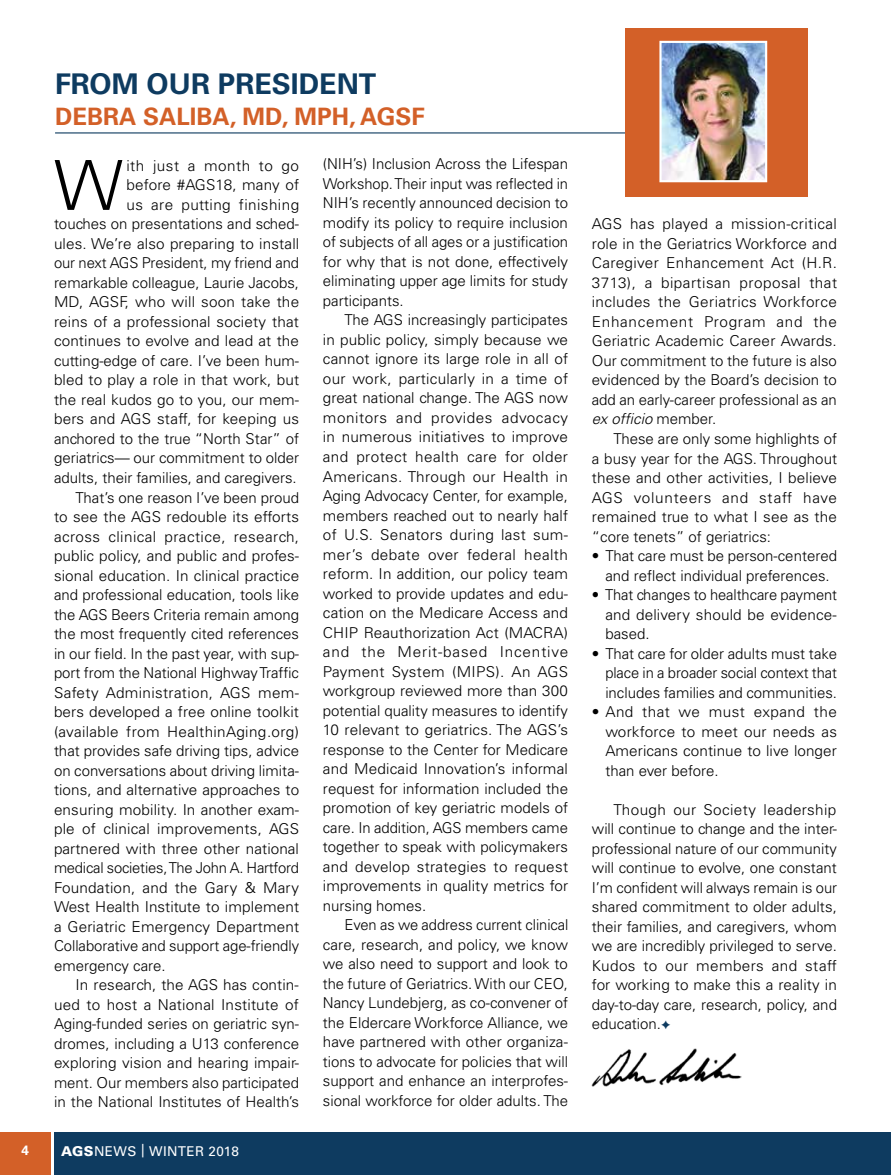
<style>
.page{position:relative;width:891px;height:1175px;background:#fff}
.page>*{position:absolute;margin:0;border:0;box-sizing:border-box;transform-origin:0 0}
.t1{font:300 69px "Univers";color:#000}
.t2{font:700 28.5px "Univers";color:#0e3b60}
.t3{font:700 24px "Univers";color:#d36028}
.t4{font:300 15px/19.5px "Univers";color:#000;text-align:justify}
.t5{font:300 15px "Univers";letter-spacing:.025em;color:#000}
.t6{font:300 15px "Univers";letter-spacing:.02em;color:#000}
.t7{font:300 15px "Univers";letter-spacing:.03em;color:#000}
.t8{font:13.5px "Univers";letter-spacing:.03em;color:#fff}
.t9{font:700 13.5px "Univers";color:#fff}
.s1{font-weight:900}
.s2{font-style:italic}
.s3{color:#0e3b60}
</style>
<div class="page">
<div style="left:54px;top:1131px;width:837px;height:43px;background:#0e3b60"></div>
<div style="left:0;top:1131px;width:51px;height:43px;background:#d36028"></div>
<hr style="left:55px;top:132px;width:661px;height:1px;background:#0e3b60">
<div style="left:625px;top:29px;width:182px;height:168px;background:#d36028"></div>
<img style="left:662px;top:44px;width:102px;height:135px">
<div style="left:659px;top:41px;width:108px;height:141px;border:2px solid #fff"></div>
<img style="left:592px;top:1049px;width:150px;height:37px">
<h2 class="t2" style="left:55px;top:67px;width:323px">FROM OUR PRESIDENT</h2>
<h3 class="t3" style="left:55px;top:103px;width:371px">DEBRA SALIBA, MD, MPH, AGSF</h3>
<p class="t4" style="left:323px;top:154px;width:247px">(NIH’s) Inclusion Across the Lifespan Workshop. Their input was reflected in NIH’s recently announced decision to modify its policy to require inclusion of subjects of all ages or a justification for why that is not done, effectively eliminating upper age limits for study participants.</p>
<p class="t4" style="left:323px;top:310px;width:247px;text-indent:22px">The AGS increasingly participates in public policy, simply because we cannot ignore its large role in all of our work, particularly in a time of great national change. The AGS now monitors and provides advocacy in numerous initiatives to improve and protect health care for older Americans. Through our Health in Aging Advocacy Center, for example, members reached out to nearly half of U.S. Senators during last sum&shy;mer’s debate over federal health reform. In addition, our policy team worked to provide updates and edu&shy;cation on the Medicare Access and CHIP Reauthorization Act (MACRA) and the Merit-based Incentive Payment System (MIPS). An AGS workgroup reviewed more than 300 potential quality measures to identify 10 relevant to geriatrics. The AGS’s response to the Center for Medicare and Medicaid Innovation’s informal request for information included the promotion of key geriatric models of care. In addition, AGS members came together to speak with policymakers and develop strategies to request improvements in quality metrics for nursing homes.</p>
<p class="t4" style="left:323px;top:915px;width:247px;text-indent:22px">Even as we address current clinical care, research, and policy, we know we also need to support and look to the future of Geriatrics. With our CEO, Nancy Lundebjerg, as co-convener of the Eldercare Workforce Alliance, we have partnered with other organiza&shy;tions to advocate for policies that will support and enhance an interprofes&shy;sional workforce for older adults. The</p>
<h1 class="t1" style="left:54px;top:144px;width:71px">W</h1>
<p class="t7" style="left:126px;top:156px;width:174px">ith just a month to go</p>
<p class="t4" style="left:126px;top:175px;width:174px">before #AGS18, many of</p>
<p class="t5" style="left:126px;top:195px;width:174px">us are putting finishing</p>
<p class="t4" style="left:54px;top:214px;width:247px">touches on presentations and sched-</p>
<p class="t4" style="left:54px;top:234px;width:247px">ules. We’re also preparing to install</p>
<p class="t4" style="left:54px;top:253px;width:247px">our next AGS President, my friend and</p>
<p class="t4" style="left:54px;top:273px;width:247px">remarkable colleague, Laurie Jacobs,</p>
<p class="t4" style="left:54px;top:292px;width:247px">MD, AGSF, who will soon take the</p>
<p class="t4" style="left:54px;top:312px;width:247px">reins of a professional society that</p>
<p class="t4" style="left:54px;top:331px;width:247px">continues to evolve and lead at the</p>
<p class="t4" style="left:54px;top:351px;width:247px">cutting-edge of care. I’ve been hum-</p>
<p class="t4" style="left:54px;top:370px;width:247px">bled to play a role in that work, but</p>
<p class="t4" style="left:54px;top:390px;width:247px">the real kudos go to you, our mem-</p>
<p class="t4" style="left:54px;top:409px;width:247px">bers and AGS staff, for keeping us</p>
<p class="t4" style="left:54px;top:429px;width:247px">anchored to the true “North Star” of</p>
<p class="t4" style="left:54px;top:448px;width:247px">geriatrics— our commitment to older</p>
<p class="t4" style="left:54px;top:468px;width:244px">adults, their families, and caregivers.</p>
<p class="t4" style="left:76px;top:487px;width:225px">That’s one reason I’ve been proud</p>
<p class="t4" style="left:54px;top:507px;width:247px">to see the AGS redouble its efforts</p>
<p class="t5" style="left:54px;top:527px;width:247px">across clinical practice, research,</p>
<p class="t4" style="left:54px;top:546px;width:247px">public policy, and public and profes-</p>
<p class="t4" style="left:54px;top:565px;width:247px">sional education. In clinical practice</p>
<p class="t4" style="left:54px;top:585px;width:247px">and professional education, tools like</p>
<p class="t4" style="left:54px;top:604px;width:247px">the AGS Beers Criteria remain among</p>
<p class="t4" style="left:54px;top:624px;width:247px">the most frequently cited references</p>
<p class="t4" style="left:54px;top:643px;width:247px">in our field. In the past year, with sup-</p>
<p class="t4" style="left:54px;top:663px;width:247px">port from the National Highway Traffic</p>
<p class="t6" style="left:54px;top:683px;width:247px">Safety Administration, AGS mem-</p>
<p class="t4" style="left:54px;top:702px;width:247px">bers developed a free online toolkit</p>
<p class="t5" style="left:54px;top:722px;width:247px">(available from HealthinAging.org)</p>
<p class="t4" style="left:54px;top:741px;width:247px">that provides safe driving tips, advice</p>
<p class="t4" style="left:54px;top:760px;width:247px">on conversations about driving limita-</p>
<p class="t4" style="left:54px;top:780px;width:247px">tions, and alternative approaches to</p>
<p class="t4" style="left:54px;top:799px;width:247px">ensuring mobility. In another exam-</p>
<p class="t4" style="left:54px;top:819px;width:247px">ple of clinical improvements, AGS</p>
<p class="t4" style="left:54px;top:838px;width:247px">partnered with three other national</p>
<p class="t4" style="left:54px;top:858px;width:247px">medical societies, The John A. Hartford</p>
<p class="t4" style="left:54px;top:877px;width:247px">Foundation, and the Gary &amp; Mary</p>
<p class="t4" style="left:54px;top:897px;width:247px">West Health Institute to implement</p>
<p class="t4" style="left:54px;top:916px;width:247px">a Geriatric Emergency Department</p>
<p class="t4" style="left:54px;top:936px;width:247px">Collaborative and support age-friendly</p>
<p class="t4" style="left:54px;top:955px;width:113px">emergency care.</p>
<p class="t4" style="left:76px;top:975px;width:225px">In research, the AGS has contin-</p>
<p class="t4" style="left:54px;top:994px;width:246px">ued to host a National Institute of</p>
<p class="t4" style="left:54px;top:1014px;width:247px">Aging-funded series on geriatric syn-</p>
<p class="t4" style="left:54px;top:1033px;width:247px">dromes, including a U13 conference</p>
<p class="t4" style="left:54px;top:1053px;width:247px">exploring vision and hearing impair-</p>
<p class="t4" style="left:54px;top:1072px;width:247px">ment. Our members also participated</p>
<p class="t4" style="left:54px;top:1092px;width:247px">in the National Institutes of Health’s</p>
<p class="t9" style="left:22px;top:1142px;width:9px">4</p>
<p class="t8" style="left:61px;top:1142px;width:179px"><span class="s1">AGS</span>NEWS | WINTER 2018</p>
<p class="t4" style="left:592px;top:214px;width:247px">AGS has played a mission-critical role in the Geriatrics Workforce and Caregiver Enhancement Act (H.R.<br>3713), a bipartisan proposal that includes the Geriatrics Workforce Enhancement Program and the Geriatric Academic Career Awards.<br>Our commitment to the future is also evidenced by the Board’s decision to add an early-career professional as an <span class="s2">ex officio</span> member.</p>
<p class="t4" style="left:592px;top:429px;width:247px;text-indent:22px">These are only some highlights of a busy year for the AGS. Throughout these and other activities, I believe AGS volunteers and staff have remained true to what I see as the “core tenets” of geriatrics:</p>
<p class="t4" style="left:592px;top:546px;width:247px;text-align:center">• That care must be person-centered and reflect individual preferences.</p>
<p class="t4" style="left:605px;top:585px;width:233px;text-indent:-14px">• That changes to healthcare payment and delivery should be evidence&shy;based.</p>
<p class="t4" style="left:605px;top:643px;width:233px;text-indent:-14px">• That care for older adults must take place in a broader social context that includes families and communities.</p>
<p class="t4" style="left:605px;top:702px;width:233px;text-indent:-13px">• And that we must expand the workforce to meet our needs as Americans continue to live longer than ever before.</p>
<p class="t4" style="left:592px;top:799px;width:247px;text-indent:22px">Though our Society leadership will continue to change and the inter&shy;professional nature of our community will continue to evolve, one constant I’m confident will always remain is our shared commitment to older adults, their families, and caregivers, whom we are incredibly privileged to serve.<br>Kudos to our members and staff for working to make this a reality in day-to-day care, research, policy, and education.<span class="s3">✦</span></p>
</div>
